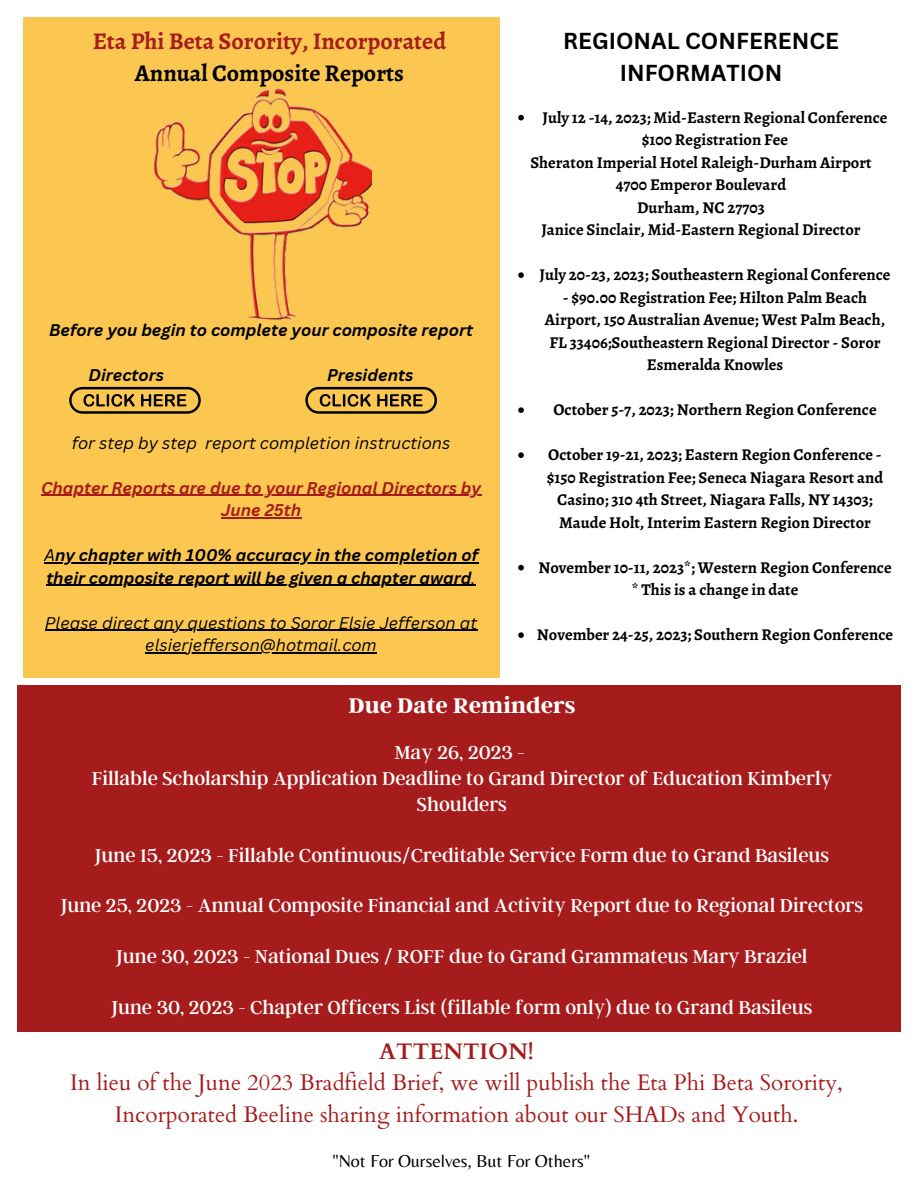
<style>
.page{position:relative;width:918px;height:1188px;background:#fff}
.page>*{position:absolute;margin:0;border:0;box-sizing:border-box;transform-origin:0 0}
.t1{font:700 24px "Alegreya";color:#a61c1c}
.t2{font:700 24px "Alegreya";color:#000}
.t3{font:700 23.7px "Argent CF";color:#fff}
.t4{font:22.5px/31.5px "Cardo";color:#a61c1c;text-align:center}
.t5{font:700 22.5px/31.5px "Canva Sans";color:#000;text-align:center}
.t6{font:700 22.5px "Cardo";color:#a61c1c}
.t7{font:20.7px/25.8px "Argent CF";color:#fff;text-align:center}
.t8{font:18px "Belleza";color:#000}
.t9{font:700 16.5px/22.5px "Alegreya";color:#000;text-align:center}
.t10{font:italic 700 16.5px/22.5px "Canva Sans";color:#000}
.t11{font:italic 16.5px/22.5px "Canva Sans";color:#000;text-align:center}
.t12{font:italic 700 16.5px/22.5px "Canva Sans";color:#a61c1c;text-align:center}
.s1{font-weight:400}
</style>
<div class="page">
<div style="left:23px;top:17px;width:476px;height:661px;background:#fbc751"></div>
<hr style="left:41px;top:495px;width:440px;height:1px;background:#a61c1c">
<hr style="left:221px;top:517px;width:80px;height:2px;background:#a61c1c">
<svg style="left:44px;top:562px;width:11px;height:2px"></svg>
<hr style="left:55px;top:562px;width:423px;height:2px;background:#000">
<hr style="left:46px;top:585px;width:425px;height:1px;background:#000">
<hr style="left:45px;top:630px;width:432px;height:1px;background:#000">
<hr style="left:145px;top:652px;width:232px;height:2px;background:#000">
<svg style="left:69px;top:387px;width:132px;height:27px"></svg>
<svg style="left:305px;top:387px;width:132px;height:27px"></svg>
<img style="left:154px;top:88px;width:217px;height:233px">
<div style="left:17px;top:686px;width:883px;height:346px;background:#a61c1c"></div>
<svg style="left:518px;top:115px;width:6px;height:5px"></svg>
<svg style="left:518px;top:272px;width:6px;height:6px"></svg>
<svg style="left:518px;top:407px;width:6px;height:6px"></svg>
<svg style="left:518px;top:452px;width:6px;height:6px"></svg>
<svg style="left:518px;top:565px;width:6px;height:5px"></svg>
<svg style="left:518px;top:632px;width:6px;height:6px"></svg>
<h1 class="t1" style="left:93px;top:24px;width:355px">Eta Phi Beta Sorority, Incorporated</h1>
<h1 class="t2" style="left:135px;top:57px;width:271px">Annual Composite Reports</h1>
<p class="t10" style="left:49px;top:319px;width:425px">Before you begin to complete your composite report</p>
<p class="t10" style="left:89px;top:364px;width:77px">Directors</p>
<p class="t10" style="left:327px;top:364px;width:88px">Presidents</p>
<p class="t11" style="left:72px;top:432px;width:380px">for step by step report completion instructions</p>
<p class="t12" style="left:41px;top:477px;width:442px">Chapter Reports are due to your Regional Directors by<br>June 25th</p>
<p class="t10" style="left:44px;top:544px;width:436px"><span class="s1">A</span>ny chapter with 100% accuracy in the completion of their composite report will be given a chapter award<span class="s1">.</span></p>
<p class="t11" style="left:45px;top:612px;width:434px">Please direct any questions to Soror Elsie Jefferson at elsierjefferson@hotmail.com</p>
<h3 class="t5" style="left:563px;top:25px;width:277px">REGIONAL CONFERENCE<br>INFORMATION</h3>
<p class="t9" style="left:543px;top:106px;width:346px">July 12 -14, 2023; Mid-Eastern Regional Conference $100 Registration Fee</p>
<p class="t9" style="left:530px;top:151px;width:343px">Sheraton Imperial Hotel Raleigh-Durham Airport 4700 Emperor Boulevard<br>Durham, NC 27703<br>Janice Sinclair, Mid-Eastern Regional Director</p>
<p class="t9" style="left:540px;top:263px;width:352px">July 20-23, 2023; Southeastern Regional Conference</p>
<p class="t9" style="left:545px;top:286px;width:342px">- $90.00 Registration Fee; Hilton Palm Beach Airport, 150 Australian Avenue; West Palm Beach, FL 33406;Southeastern Regional Director - Soror Esmeralda Knowles</p>
<p class="t9" style="left:553px;top:398px;width:325px">October 5-7, 2023; Northern Region Conference</p>
<p class="t9" style="left:547px;top:443px;width:338px">October 19-21, 2023; Eastern Region Conference - $150 Registration Fee; Seneca Niagara Resort and Casino; 310 4th Street, Niagara Falls, NY 14303; Maude Holt, Interim Eastern Region Director</p>
<p class="t9" style="left:538px;top:556px;width:355px">November 10-11, 2023*; Western Region Conference * This is a change in date</p>
<p class="t9" style="left:537px;top:623px;width:358px">November 24-25, 2023; Southern Region Conference</p>
<h2 class="t3" style="left:349px;top:693px;width:228px">Due Date Reminders</h2>
<p class="t7" style="left:92px;top:741px;width:742px">May 26, 2023 -<br>Fillable Scholarship Application Deadline to Grand Director of Education Kimberly<br>Shoulders</p>
<p class="t7" style="left:95px;top:843px;width:736px">June 15, 2023 - Fillable Continuous/Creditable Service Form due to Grand Basileus</p>
<p class="t7" style="left:61px;top:894px;width:804px">June 25, 2023 - Annual Composite Financial and Activity Report due to Regional Directors</p>
<p class="t7" style="left:116px;top:944px;width:693px">June 30, 2023 - National Dues / ROFF due to Grand Grammateus Mary Braziel</p>
<p class="t7" style="left:112px;top:995px;width:702px">June 30, 2023 - Chapter Officers List (fillable form only) due to Grand Basileus</p>
<h3 class="t6" style="left:379px;top:1033px;width:156px">ATTENTION!</h3>
<h3 class="t4" style="left:70px;top:1066px;width:774px">In lieu of the June 2023 Bradfield Brief, we will publish the Eta Phi Beta Sorority,<br>Incorporated Beeline sharing information about our SHADs and Youth.</h3>
<p class="t8" style="left:332px;top:1150px;width:259px">"Not For Ourselves, But For Others"</p>
</div>
